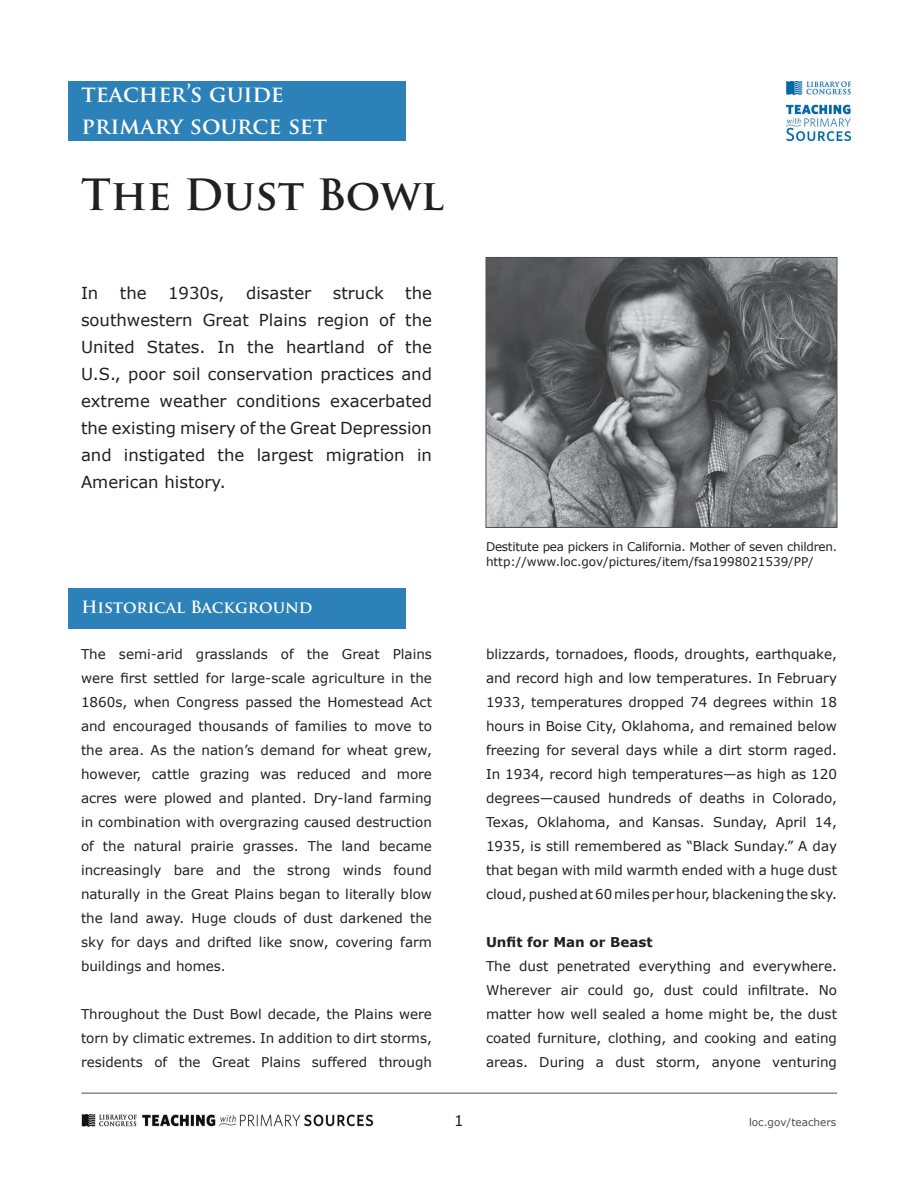
<style>
.page{position:relative;width:918px;height:1188px;background:#fff}
.page>*{position:absolute;margin:0;border:0;box-sizing:border-box;transform-origin:0 0}
.t1{font:700 42px "Trajan Pro";color:#231f20}
.t2{font:700 22.5px "Trajan Pro";color:#fff}
.Intro_para{font:16.5px/27px "Verdana";color:#231f20;text-align:justify}
.t3{font:700 16.5px "Trajan Pro";color:#fff}
.t4{font:15px "Verdana";color:#231f20}
.t5{font:13.5px/24px "Verdana";color:#231f20;text-align:justify}
.t6{font:700 13.5px "Verdana";color:#231f20}
.t7{font:12px/14.4px "Verdana";letter-spacing:-.02em;color:#231f20}
.t8{font:10.5px "Verdana";color:#4d4d4d}
</style>
<div class="page">
<img style="left:81px;top:1114px;width:292px;height:12px">
<hr style="left:81px;top:1093px;width:756px;height:1px;background:#231f20">
<img style="left:786px;top:82px;width:65px;height:58px">
<img style="left:488px;top:259px;width:347px;height:267px">
<div style="left:486px;top:257px;width:351px;height:271px;border:1px solid #4d4d4d"></div>
<div style="left:68px;top:81px;width:338px;height:59px;background:#2c81b8"></div>
<div style="left:68px;top:589px;width:338px;height:40px;background:#2c81b8"></div>
<p class="t2" style="left:82px;top:80px;width:204px">teacher’s guide</p>
<p class="t2" style="left:82px;top:111px;width:247px">primary source set</p>
<h1 class="t1" style="left:81px;top:169px;width:365px">The Dust Bowl</h1>
<p class="Intro_para" style="left:81px;top:279px;width:353px;text-indent:324px">the southwestern Great Plains region of the United States. In the heartland of the U.S., poor soil conservation practices and extreme weather conditions exacerbated the existing misery of the Great Depression and instigated the largest migration in American history.</p>
<p class="Intro_para" style="left:81px;top:279px;width:19px">In</p>
<p class="Intro_para" style="left:120px;top:279px;width:28px">the</p>
<p class="Intro_para" style="left:168px;top:279px;width:58px">1930s,</p>
<p class="Intro_para" style="left:246px;top:279px;width:67px">disaster</p>
<p class="Intro_para" style="left:333px;top:279px;width:52px">struck</p>
<h3 class="t3" style="left:82px;top:597px;width:232px">Historical Background</h3>
<p class="t5" style="left:81px;top:642px;width:353px">The semi-arid grasslands of the Great Plains were first settled for large-scale agriculture in the 1860s, when Congress passed the Homestead Act and encouraged thousands of families to move to the area. As the nation’s demand for wheat grew, however, cattle grazing was reduced and more acres were plowed and planted. Dry-land farming in combination with overgrazing caused destruction of the natural prairie grasses. The land became increasingly bare and the strong winds found naturally in the Great Plains began to literally blow the land away. Huge clouds of dust darkened the sky for days and drifted like snow, covering farm buildings and homes.</p>
<p class="t5" style="left:81px;top:1002px;width:353px">Throughout the Dust Bowl decade, the Plains were torn by climatic extremes. In addition to dirt storms, residents of the Great Plains suffered through</p>
<p class="t7" style="left:486px;top:540px;width:353px">Destitute pea pickers in California. Mother of seven children. http://www.loc.gov/pictures/item/fsa1998021539/PP/</p>
<p class="t5" style="left:486px;top:642px;width:353px">blizzards, tornadoes, floods, droughts, earthquake, and record high and low temperatures. In February 1933, temperatures dropped 74 degrees within 18 hours in Boise City, Oklahoma, and remained below freezing for several days while a dirt storm raged.<br>In 1934, record high temperatures—as high as 120 degrees—caused hundreds of deaths in Colorado, Texas, Oklahoma, and Kansas. Sunday, April 14, 1935, is still remembered as “Black Sunday.” A day that began with mild warmth ended with a huge dust cloud, pushed at 60 miles per hour, blackening the sky.</p>
<p class="t6" style="left:486px;top:932px;width:168px">Unfit for Man or Beast</p>
<p class="t5" style="left:486px;top:954px;width:353px">The dust penetrated everything and everywhere.<br>Wherever air could go, dust could infiltrate. No matter how well sealed a home might be, the dust coated furniture, clothing, and cooking and eating areas. During a dust storm, anyone venturing</p>
<p class="t4" style="left:454px;top:1110px;width:11px">1</p>
<p class="t8" style="left:749px;top:1115px;width:89px">loc.gov/teachers</p>
</div>
